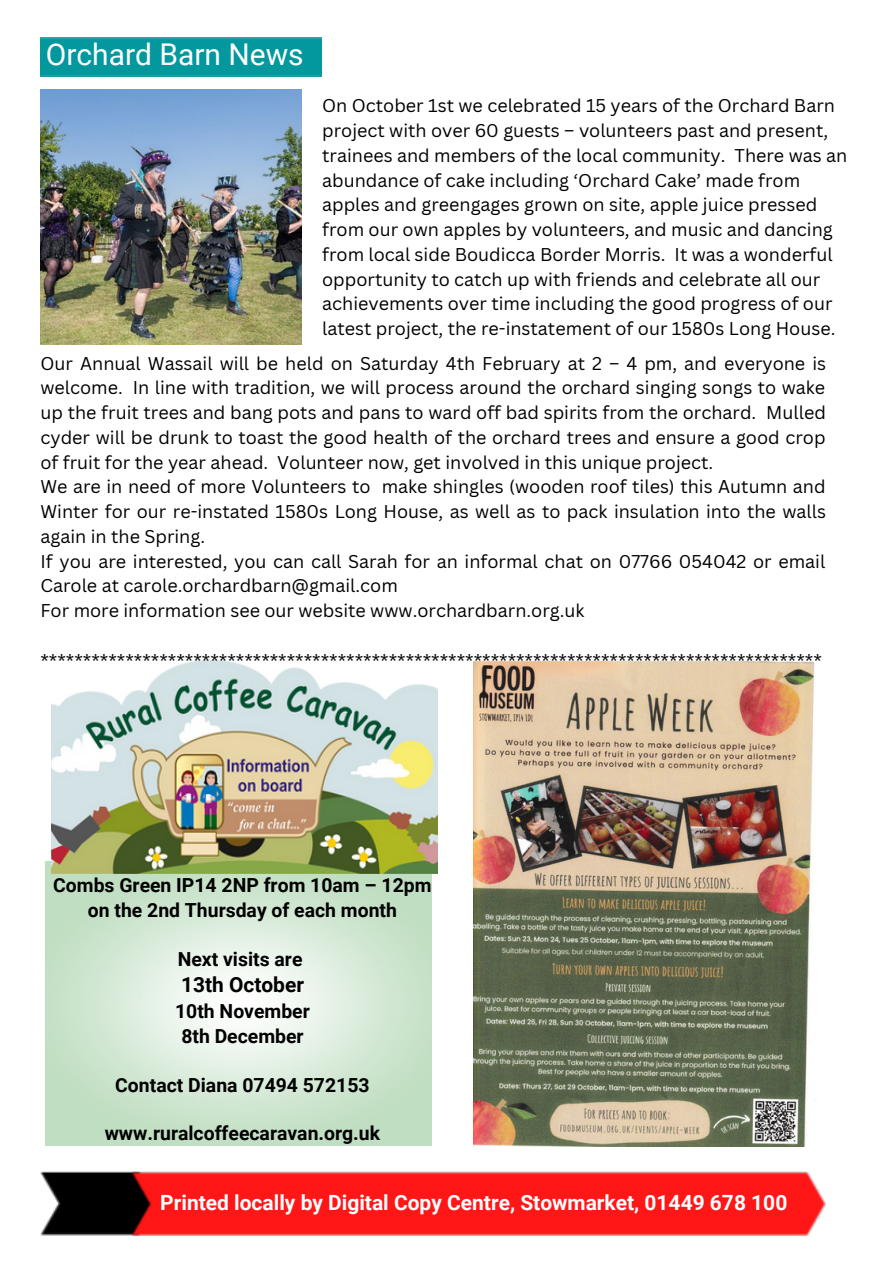
<style>
.page{position:relative;width:893px;height:1264px;background:#fff}
.page>*{position:absolute;margin:0;border:0;box-sizing:border-box;transform-origin:0 0}
.t1{font:30px "Roboto";color:#fff}
.t2{font:700 21px "Roboto";color:#fff}
.t3{font:700 20.85px "Roboto";color:#000}
.t4{font:700 19.35px/24.8px "Roboto";color:#000;text-align:center}
.t5{font:18px/24.8px "Canva Sans";color:#000}
</style>
<div class="page">
<img style="left:40px;top:38px;width:281px;height:39px">
<img style="left:40px;top:1171px;width:92px;height:64px">
<img style="left:132px;top:1171px;width:693px;height:64px">
<img style="left:474px;top:661px;width:341px;height:485px">
<img style="left:46px;top:861px;width:385px;height:284px">
<img style="left:52px;top:660px;width:385px;height:213px">
<img style="left:40px;top:89px;width:261px;height:256px">
<h1 class="t1" style="left:46px;top:37px;width:259px">Orchard Barn News</h1>
<p class="t5" style="left:322px;top:93px;width:526px">On October 1st we celebrated 15 years of the Orchard Barn project with over 60 guests – volunteers past and present, trainees and members of the local community. There was an abundance of cake including ‘Orchard Cake’ made from apples and greengages grown on site, apple juice pressed from our own apples by volunteers, and music and dancing from local side Boudicca Border Morris. It was a wonderful opportunity to catch up with friends and celebrate all our achievements over time including the good progress of our latest project, the re-instatement of our 1580s Long House.</p>
<p class="t5" style="left:40px;top:350px;width:787px">Our Annual Wassail will be held on Saturday 4th February at 2 – 4 pm, and everyone is welcome. In line with tradition, we will process around the orchard singing songs to wake up the fruit trees and bang pots and pans to ward off bad spirits from the orchard. Mulled cyder will be drunk to toast the good health of the orchard trees and ensure a good crop of fruit for the year ahead. Volunteer now, get involved in this unique project.<br>We are in need of more Volunteers to make shingles (wooden roof tiles) this Autumn and Winter for our re-instated 1580s Long House, as well as to pack insulation into the walls again in the Spring.<br>If you are interested, you can call Sarah for an informal chat on 07766 054042 or email Carole at carole.orchardbarn@gmail.com<br>For more information see our website www.orchardbarn.org.uk</p>
<p class="t5" style="left:40px;top:647px;width:782px">********************************************************************************************</p>
<p class="t4" style="left:53px;top:873px;width:380px">Combs Green IP14 2NP from 10am – 12pm on the 2nd Thursday of each month</p>
<p class="t4" style="left:178px;top:947px;width:126px">Next visits are</p>
<p class="t3" style="left:181px;top:972px;width:124px">13th October</p>
<p class="t4" style="left:175px;top:998px;width:136px">10th November<br>8th December</p>
<p class="t4" style="left:115px;top:1073px;width:256px">Contact Diana 07494 572153</p>
<p class="t4" style="left:105px;top:1121px;width:277px">www.ruralcoffeecaravan.org.uk</p>
<p class="t2" style="left:160px;top:1190px;width:628px">Printed locally by Digital Copy Centre, Stowmarket, 01449 678 100</p>
</div>
